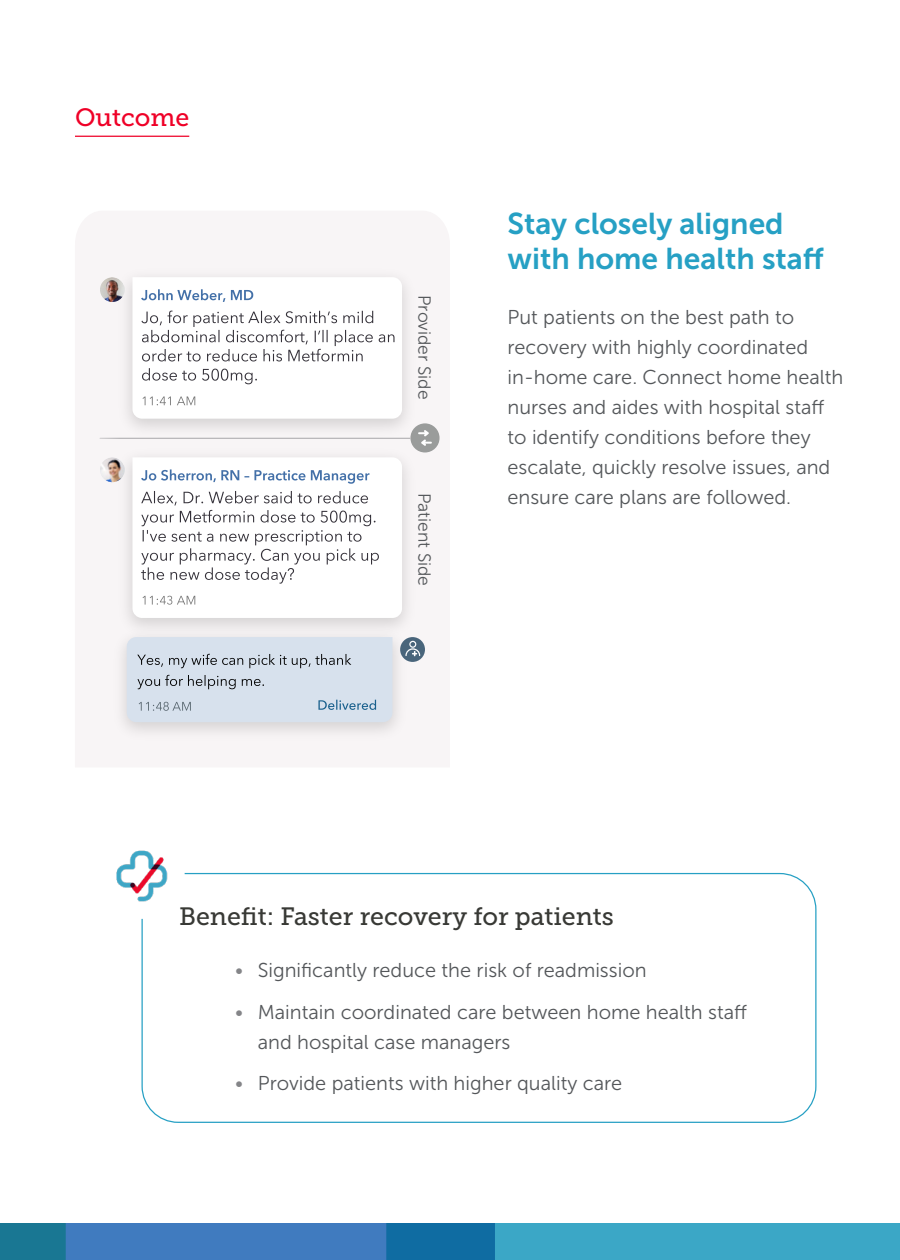
<style>
.page{position:relative;width:900px;height:1260px;background:#fff}
.page>*{position:absolute;margin:0;border:0;box-sizing:border-box;transform-origin:0 0}
.t1{font:30px/35px "Museo Sans 700";color:#26a0c4}
.body{font:25px "Museo Slab 500";color:#383935}
.t2{font:25px "Museo Slab 500";color:#ef0027}
.t3{font:20px/30px "Museo Sans 300";color:#54575a}
.t4{font:17.5px "Museo Sans 300";color:#54575a}
.s1{color:#848588}
</style>
<div class="page">
<img style="left:0;top:1224px;width:900px;height:36px">
<hr style="left:75px;top:136px;width:114px;height:1px;background:#ef0027">
<img style="left:116px;top:850px;width:52px;height:52px">
<img style="left:112px;top:621px;width:301px;height:120px">
<svg style="left:132px;top:277px;width:270px;height:142px"></svg>
<div style="left:400px;top:637px;width:25px;height:25px;background:#49657b;border-radius:12px"></div>
<svg style="left:405px;top:641px;width:15px;height:15px"></svg>
<img style="left:100px;top:457px;width:25px;height:25px;border-radius:12px">
<img style="left:100px;top:277px;width:25px;height:25px;border-radius:12px">
<svg style="left:132px;top:457px;width:270px;height:161px"></svg>
<svg style="left:127px;top:637px;width:265px;height:85px"></svg>
<hr style="left:100px;top:438px;width:310px;height:1px;background:#a7a6a9">
<div style="left:410px;top:423px;width:30px;height:29px;background:#9a9c9b;border-radius:50%"></div>
<svg style="left:418px;top:430px;width:14px;height:16px"></svg>
<p class="t2" style="left:75px;top:104px;width:116px">Outcome</p>
<p class="t4" style="left:434px;top:295px;width:106px;rotate:90deg">Provider Side</p>
<p class="t4" style="left:434px;top:492px;width:95px;rotate:90deg">Patient Side</p>
<p class="t1" style="left:508px;top:207px;width:318px">Stay closely aligned with home health staff</p>
<p class="t3" style="left:508px;top:303px;width:337px">Put patients on the best path to recovery with highly coordinated in-home care. Connect home health nurses and aides with hospital staff to identify conditions before they escalate, quickly resolve issues, and ensure care plans are followed.</p>
<p class="body" style="left:179px;top:902px;width:436px">Benefit: Faster recovery for patients</p>
<p class="t3" style="left:235px;top:956px;width:413px"><span class="s1">•</span> Significantly reduce the risk of readmission</p>
<p class="t3" style="left:258px;top:997px;width:491px;text-indent:-22px"><span class="s1">•</span> Maintain coordinated care between home health staff and hospital case managers</p>
<p class="t3" style="left:235px;top:1068px;width:388px"><span class="s1">•</span> Provide patients with higher quality care</p>
</div>
